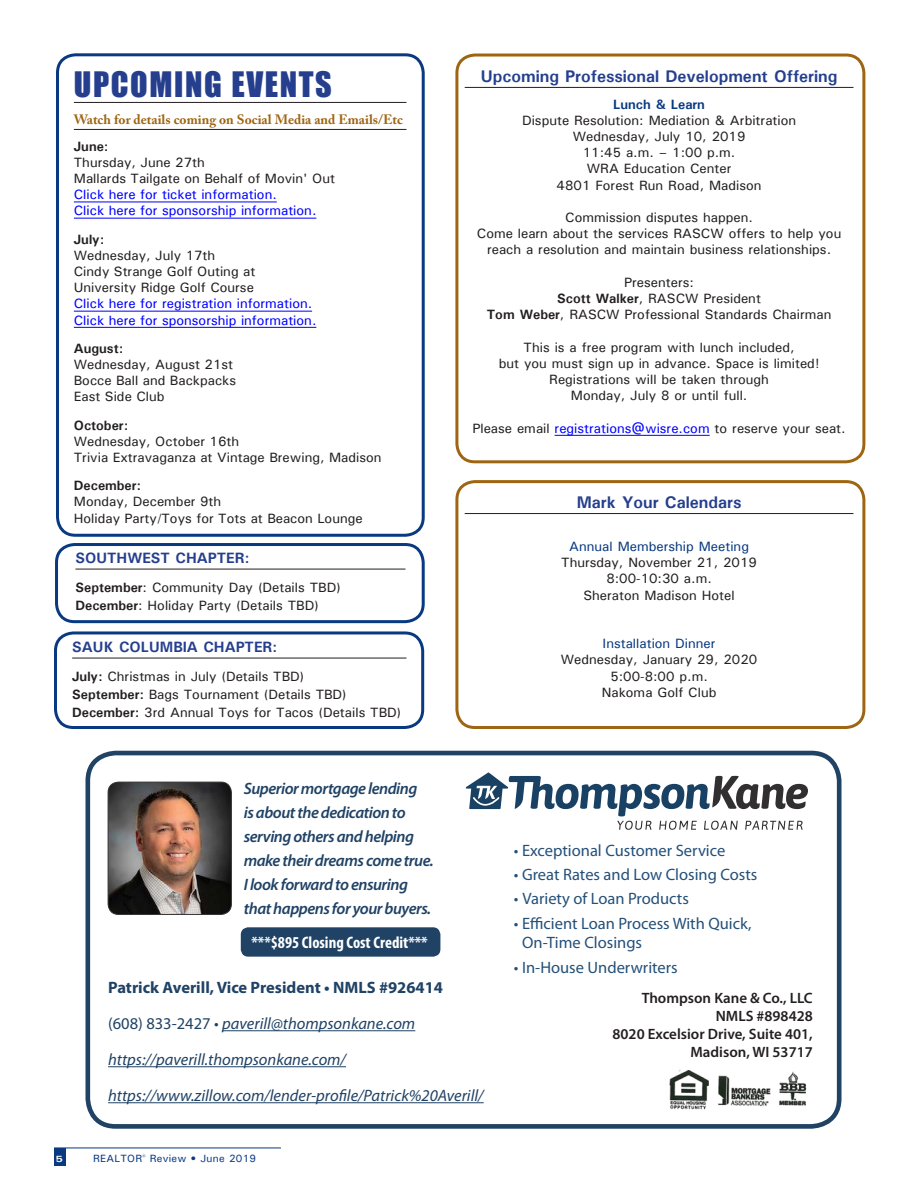
<style>
.page{position:relative;width:918px;height:1188px;background:#fff}
.page>*{position:absolute;margin:0;border:0;box-sizing:border-box;transform-origin:0 0}
.t1{font:32.25px "Impact";letter-spacing:.05em;color:#253f8e}
.t2{font:700 16.8px "Univers";color:#253f8e}
.t3{font:700 condensed 16.65px "Myriad Pro";color:#fff}
.t4{font:italic 16.5px/36px "Myriad Pro";color:#204265}
.t5{font:16.5px/19.8px "Myriad Pro";color:#245079}
.t6{font:italic 600 16.5px/24px "Myriad Pro";letter-spacing:-.03em;color:#204265}
.t7{font:600 15px/18px "Myriad Pro";color:#231f20;text-align:right}
.t8{font:700 15px "Univers";color:#253f8e}
.t9{font:500 13.5px/16.2px "Univers";color:#231f20}
.t10{font:500 13.5px/16.2px "Univers";color:#00f}
.t11{font:700 13.5px "Adobe Caslon Pro";color:#9e6512}
.t12{font:500 13.5px "Univers";color:#083981}
.t13{font:700 13.5px "Univers";color:#231f20}
.t14{font:700 13.5px "Univers";color:#083981}
.t15{font:500 10.5px "Univers";letter-spacing:.025em;color:#083981}
.t16{font:700 9px "Univers";color:#fff;scale:1.32 1}
.s1{font-weight:700}
.s2{color:#00f}
.s3{font-weight:700;font-style:normal}
.s4{font-style:normal}
</style>
<div class="page">
<div style="left:54px;top:1148px;width:11px;height:17px;background:#083981"></div>
<hr style="left:54px;top:1148px;width:227px;height:1px;background:#083981">
<hr style="left:465px;top:87px;width:389px;height:1px;background:#231f20">
<hr style="left:555px;top:435px;width:155px;height:1px;background:#00f">
<div style="left:455px;top:54px;width:410px;height:409px;border:3px solid #9e6512;border-radius:18px"></div>
<hr style="left:74px;top:102px;width:332px;height:1px;background:#231f20">
<hr style="left:74px;top:129px;width:332px;height:1px;background:#231f20">
<hr style="left:74px;top:202px;width:203px;height:1px;background:#00f">
<hr style="left:74px;top:218px;width:242px;height:1px;background:#00f">
<hr style="left:74px;top:311px;width:238px;height:1px;background:#00f">
<hr style="left:74px;top:327px;width:242px;height:1px;background:#00f">
<div style="left:56px;top:53px;width:369px;height:484px;border:3px solid #083981;border-radius:18px"></div>
<hr style="left:75px;top:569px;width:330px;height:1px;background:#231f20">
<div style="left:55px;top:543px;width:370px;height:80px;border:3px solid #083981;border-radius:18px"></div>
<hr style="left:72px;top:658px;width:334px;height:1px;background:#231f20">
<div style="left:54px;top:631px;width:370px;height:98px;border:3px solid #083981;border-radius:18px"></div>
<svg style="left:466px;top:772px;width:342px;height:58px"></svg>
<img style="left:669px;top:1070px;width:138px;height:40px">
<img style="left:108px;top:782px;width:123px;height:132px">
<div style="left:108px;top:782px;width:124px;height:133px;border:1px solid #333132;border-radius:10px"></div>
<hr style="left:222px;top:1030px;width:193px;height:1px;background:#204265">
<hr style="left:108px;top:1066px;width:238px;height:1px;background:#204265">
<hr style="left:108px;top:1102px;width:376px;height:1px;background:#204265">
<div style="left:86px;top:751px;width:756px;height:378px;border:5px solid #204265;border-radius:28px"></div>
<div style="left:241px;top:927px;width:199px;height:30px;background:#204265;border-radius:8px"></div>
<hr style="left:465px;top:513px;width:389px;height:1px;background:#231f20">
<div style="left:455px;top:480px;width:410px;height:249px;border:3px solid #9e6512;border-radius:18px"></div>
<h1 class="t1" style="left:74px;top:59px;width:260px">UPCOMING EVENTS</h1>
<p class="t11" style="left:74px;top:111px;width:331px">Watch for details coming on Social Media and Emails/Etc</p>
<p class="t13" style="left:74px;top:137px;width:36px">June:</p>
<p class="t9" style="left:74px;top:154px;width:263px">Thursday, June 27th<br>Mallards Tailgate on Behalf of Movin' Out</p>
<p class="t10" style="left:74px;top:186px;width:244px">Click here for ticket information.<br>Click here for sponsorship information.</p>
<p class="t13" style="left:74px;top:230px;width:32px">July:</p>
<p class="t9" style="left:74px;top:247px;width:183px">Wednesday, July 17th<br>Cindy Strange Golf Outing at<br>University Ridge Golf Course</p>
<p class="t10" style="left:74px;top:295px;width:244px">Click here for registration information.<br>Click here for sponsorship information.</p>
<p class="t13" style="left:74px;top:340px;width:51px">August:</p>
<p class="t9" style="left:74px;top:356px;width:164px">Wednesday, August 21st<br>Bocce Ball and Backpacks<br>East Side Club</p>
<p class="t13" style="left:74px;top:416px;width:56px">October:</p>
<p class="t9" style="left:74px;top:433px;width:309px">Wednesday, October 16th<br>Trivia Extravaganza at Vintage Brewing, Madison</p>
<p class="t13" style="left:74px;top:477px;width:69px">December:</p>
<p class="t9" style="left:74px;top:493px;width:290px">Monday, December 9th<br>Holiday Party/Toys for Tots at Beacon Lounge</p>
<p class="t8" style="left:75px;top:549px;width:175px">SOUTHWEST CHAPTER:</p>
<p class="t9" style="left:75px;top:578px;width:267px;line-height:18px"><span class="s1">September</span>: Community Day (Details TBD)<br><span class="s1">December</span>: Holiday Party (Details TBD)</p>
<p class="t8" style="left:72px;top:638px;width:207px">SAUK COLUMBIA CHAPTER:</p>
<p class="t9" style="left:72px;top:667px;width:331px;line-height:18px"><span class="s1">July:</span> Christmas in July (Details TBD)<br><span class="s1">September:</span> Bags Tournament (Details TBD)<br><span class="s1">December:</span> 3rd Annual Toys for Tacos (Details TBD)</p>
<p class="t2" style="left:481px;top:65px;width:358px">Upcoming Professional Development Offering</p>
<p class="t14" style="left:613px;top:95px;width:93px">Lunch &amp; Learn</p>
<p class="t9" style="left:522px;top:112px;width:276px;text-align:center">Dispute Resolution: Mediation &amp; Arbitration<br>Wednesday, July 10, 2019<br>11:45 a.m. – 1:00 p.m.<br>WRA Education Center<br>4801 Forest Run Road, Madison</p>
<p class="t9" style="left:477px;top:209px;width:366px;text-align:center">Commission disputes happen.<br>Come learn about the services RASCW offers to help you reach a resolution and maintain business relationships.</p>
<p class="t9" style="left:487px;top:274px;width:346px;text-align:center">Presenters:<br><span class="s1">Scott Walker</span>, RASCW President<br><span class="s1">Tom Weber</span>, RASCW Professional Standards Chairman</p>
<p class="t9" style="left:499px;top:339px;width:322px;text-align:center">This is a free program with lunch included,<br>but you must sign up in advance. Space is limited!<br>Registrations will be taken through<br>Monday, July 8 or until full.</p>
<p class="t9" style="left:473px;top:420px;width:375px">Please email <span class="s2">registrations@wisre.com</span> to reserve your seat.</p>
<p class="t2" style="left:577px;top:491px;width:166px">Mark Your Calendars</p>
<p class="t12" style="left:569px;top:538px;width:181px">Annual Membership Meeting</p>
<p class="t9" style="left:561px;top:554px;width:197px;text-align:center">Thursday, November 21, 2019<br>8:00-10:30 a.m.<br>Sheraton Madison Hotel</p>
<p class="t12" style="left:603px;top:635px;width:114px">Installation Dinner</p>
<p class="t9" style="left:561px;top:651px;width:198px;text-align:center">Wednesday, January 29, 2020<br>5:00-8:00 p.m.<br>Nakoma Golf Club</p>
<p class="t6" style="left:244px;top:776px;width:192px">Superior mortgage lending<br>is about the dedication to serving others and helping make their dreams come true.<br>I look forward to ensuring that happens for your buyers.</p>
<p class="t3" style="left:251px;top:932px;width:178px">***$895 Closing Cost Credit***</p>
<p class="t4" style="left:108px;top:969px;width:377px"><span class="s3">Patrick Averill, Vice President • NMLS #926414<br></span><span class="s4">(608) 833-2427 •</span> paverill@thompsonkane.com https://paverill.thompsonkane.com/ https://www.zillow.com/lender-profile/Patrick%20Averill/</p>
<p class="t16" style="left:56px;top:1153px;width:7px">5</p>
<p class="t15" style="left:93px;top:1152px;width:164px">REALTOR<sup>®</sup> Review • June 2019</p>
<p class="t5" style="left:514px;top:840px;width:213px">• Exceptional Customer Service</p>
<p class="t5" style="left:514px;top:864px;width:245px">• Great Rates and Low Closing Costs</p>
<p class="t5" style="left:514px;top:889px;width:177px">• Variety of Loan Products</p>
<p class="t5" style="left:522px;top:913px;width:231px;text-indent:-8px">• Efficient Loan Process With Quick,<br>On-Time Closings</p>
<p class="t5" style="left:514px;top:957px;width:165px">• In-House Underwriters</p>
<p class="t7" style="left:613px;top:989px;width:202px">Thompson Kane &amp; Co., LLC<br>NMLS #898428<br>8020 Excelsior Drive, Suite 401,<br>Madison, WI 53717</p>
</div>
